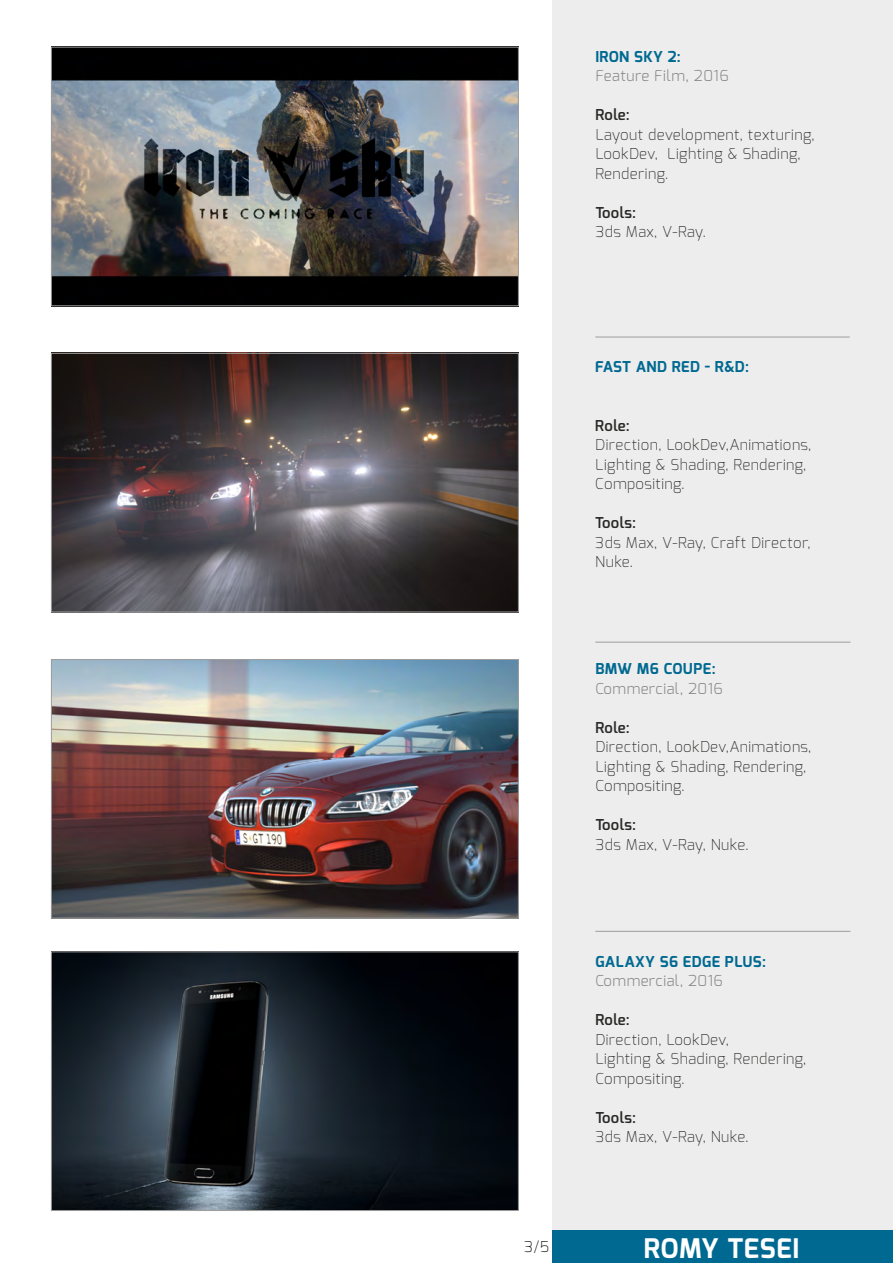
<style>
.page{position:relative;width:893px;height:1263px;background:#fff}
.page>*{position:absolute;margin:0;border:0;box-sizing:border-box;transform-origin:0 0}
.t1{font:700 27px "Exo";letter-spacing:.02em;color:#fff}
.t2{font:200 15px/19.5px "Exo";letter-spacing:.03em;color:#282827}
.t3{font:700 15px "Exo";letter-spacing:.03em;color:#006991}
.t4{font:300 15px "Exo";letter-spacing:.03em;color:#878787}
.t5{font:600 15px "Exo";letter-spacing:.01em;color:#282827}
.t6{font:200 15px "Exo";color:#020203}
</style>
<div class="page">
<div style="left:553px;top:0;width:340px;height:1263px;background:#ededed"></div>
<hr style="left:595px;top:337px;width:255px;height:1px;background:#9d9d9c">
<hr style="left:595px;top:931px;width:255px;height:1px;background:#9d9d9c">
<hr style="left:595px;top:642px;width:255px;height:1px;background:#9d9d9c">
<img style="left:53px;top:953px;width:464px;height:256px">
<div style="left:51px;top:951px;width:468px;height:260px;border:1px solid #9d9d9c"></div>
<div style="left:553px;top:1230px;width:340px;height:33px;background:#006991"></div>
<img style="left:53px;top:661px;width:464px;height:255px">
<div style="left:51px;top:659px;width:468px;height:259px;border:1px solid #9d9d9c"></div>
<img style="left:53px;top:49px;width:464px;height:255px">
<div style="left:51px;top:47px;width:468px;height:259px;border:1px solid #9d9d9c"></div>
<img style="left:53px;top:355px;width:464px;height:255px">
<div style="left:51px;top:353px;width:468px;height:259px;border:1px solid #9d9d9c"></div>
<p class="t3" style="left:595px;top:47px;width:87px">IRON SKY 2:</p>
<p class="t4" style="left:595px;top:66px;width:135px">Feature Film, 2016</p>
<p class="t5" style="left:595px;top:105px;width:36px">Role:</p>
<p class="t2" style="left:595px;top:125px;width:221px">Layout development, texturing,<br>LookDev, Lighting &amp; Shading,<br>Rendering.</p>
<p class="t5" style="left:595px;top:203px;width:42px">Tools:</p>
<p class="t2" style="left:595px;top:222px;width:112px">3ds Max, V-Ray.</p>
<p class="t3" style="left:595px;top:357px;width:155px">FAST AND RED - R&amp;D:</p>
<p class="t5" style="left:595px;top:416px;width:36px">Role:</p>
<p class="t2" style="left:595px;top:435px;width:217px">Direction, LookDev,Animations,<br>Lighting &amp; Shading, Rendering,<br>Compositing.</p>
<p class="t5" style="left:595px;top:513px;width:42px">Tools:</p>
<p class="t2" style="left:595px;top:532px;width:217px">3ds Max, V-Ray, Craft Director,<br>Nuke.</p>
<p class="t3" style="left:595px;top:659px;width:122px">BMW M6 COUPE:</p>
<p class="t4" style="left:595px;top:679px;width:129px">Commercial, 2016</p>
<p class="t5" style="left:595px;top:718px;width:36px">Role:</p>
<p class="t2" style="left:595px;top:737px;width:217px">Direction, LookDev,Animations,<br>Lighting &amp; Shading, Rendering,<br>Compositing.</p>
<p class="t5" style="left:595px;top:815px;width:42px">Tools:</p>
<p class="t2" style="left:595px;top:834px;width:155px">3ds Max, V-Ray, Nuke.</p>
<p class="t3" style="left:595px;top:951px;width:172px">GALAXY S6 EDGE PLUS:</p>
<p class="t4" style="left:595px;top:971px;width:129px">Commercial, 2016</p>
<p class="t5" style="left:595px;top:1010px;width:36px">Role:</p>
<p class="t2" style="left:595px;top:1029px;width:212px">Direction, LookDev,<br>Lighting &amp; Shading, Rendering,<br>Compositing.</p>
<p class="t5" style="left:595px;top:1107px;width:42px">Tools:</p>
<p class="t2" style="left:595px;top:1127px;width:155px">3ds Max, V-Ray, Nuke.</p>
<p class="t6" style="left:524px;top:1237px;width:26px">3/5</p>
<h1 class="t1" style="left:644px;top:1231px;width:157px">ROMY TESEI</h1>
</div>
